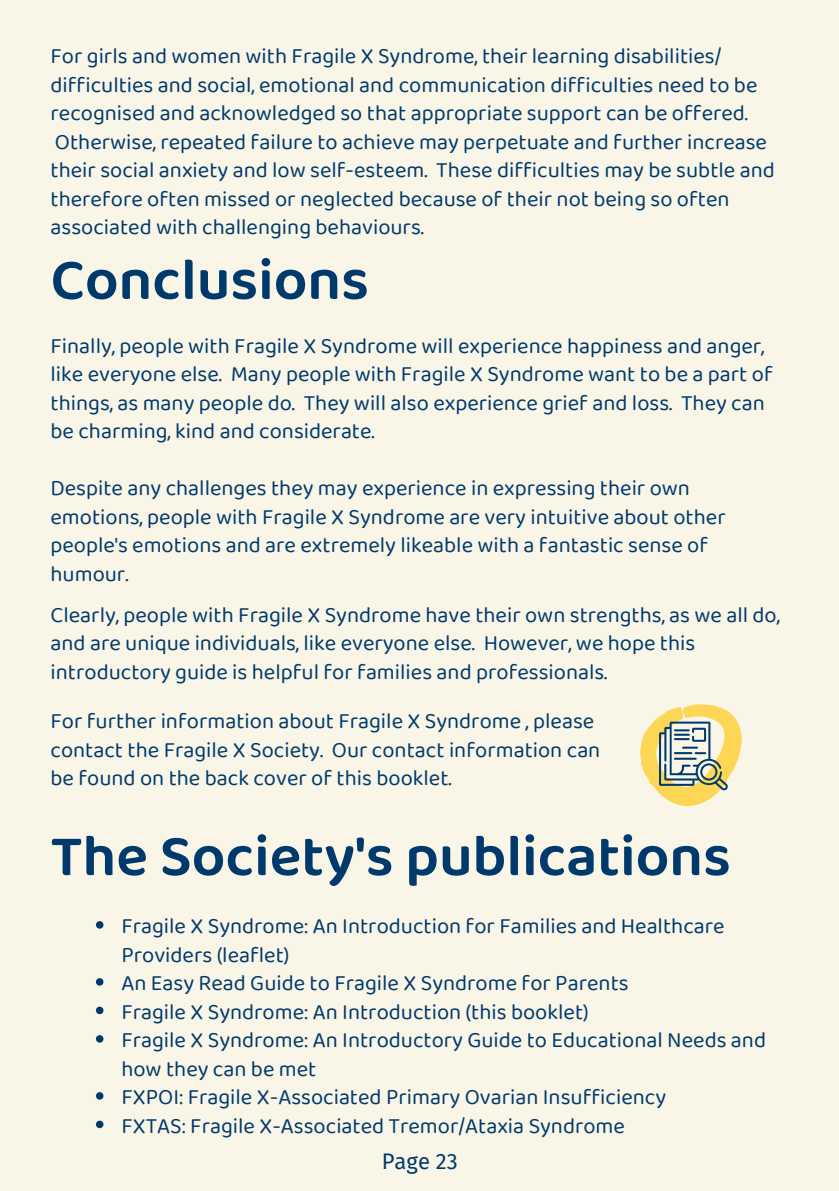
<style>
.page{position:relative;width:839px;height:1191px;background:#fff}
.page>*{position:absolute;margin:0;border:0;box-sizing:border-box;transform-origin:0 0}
.t1{font:600 59.2px "Baloo 2";color:#003a6c}
.t2{font:22px/28.4px "Baloo 2";color:#003a6c}
.t3{font:22px "Fira Sans";color:#003a6c}
</style>
<div class="page">
<div style="left:0;top:0;width:838px;height:1191px;background:#f9f5e7"></div>
<svg style="left:640px;top:704px;width:101px;height:102px"></svg>
<svg style="left:96px;top:921px;width:7px;height:8px"></svg>
<svg style="left:96px;top:978px;width:7px;height:8px"></svg>
<svg style="left:96px;top:1007px;width:7px;height:7px"></svg>
<svg style="left:96px;top:1035px;width:7px;height:8px"></svg>
<svg style="left:96px;top:1092px;width:7px;height:8px"></svg>
<svg style="left:96px;top:1121px;width:7px;height:7px"></svg>
<p class="t2" style="left:51px;top:42px;width:725px">For girls and women with Fragile X Syndrome, their learning disabilities/ difficulties and social, emotional and communication difficulties need to be recognised and acknowledged so that appropriate support can be offered.<br>Otherwise, repeated failure to achieve may perpetuate and further increase their social anxiety and low self-esteem. These difficulties may be subtle and therefore often missed or neglected because of their not being so often associated with challenging behaviours.</p>
<h1 class="t1" style="left:51px;top:244px;width:320px">Conclusions</h1>
<p class="t2" style="left:51px;top:331px;width:723px">Finally, people with Fragile X Syndrome will experience happiness and anger, like everyone else. Many people with Fragile X Syndrome want to be a part of things, as many people do. They will also experience grief and loss. They can be charming, kind and considerate.</p>
<p class="t2" style="left:51px;top:473px;width:676px">Despite any challenges they may experience in expressing their own emotions, people with Fragile X Syndrome are very intuitive about other people's emotions and are extremely likeable with a fantastic sense of humour.</p>
<p class="t2" style="left:51px;top:600px;width:731px">Clearly, people with Fragile X Syndrome have their own strengths, as we all do, and are unique individuals, like everyone else. However, we hope this introductory guide is helpful for families and professionals.</p>
<p class="t2" style="left:51px;top:706px;width:551px">For further information about Fragile X Syndrome , please contact the Fragile X Society. Our contact information can be found on the back cover of this booklet.</p>
<h1 class="t1" style="left:51px;top:820px;width:681px">The Society's publications</h1>
<p class="t2" style="left:121px;top:911px;width:646px">Fragile X Syndrome: An Introduction for Families and Healthcare Providers (leaflet)<br>An Easy Read Guide to Fragile X Syndrome for Parents<br>Fragile X Syndrome: An Introduction (this booklet)<br>Fragile X Syndrome: An Introductory Guide to Educational Needs and how they can be met<br>FXPOI: Fragile X-Associated Primary Ovarian Insufficiency<br>FXTAS: Fragile X-Associated Tremor/Ataxia Syndrome</p>
<p class="t3" style="left:382px;top:1148px;width:77px">Page 23</p>
</div>
